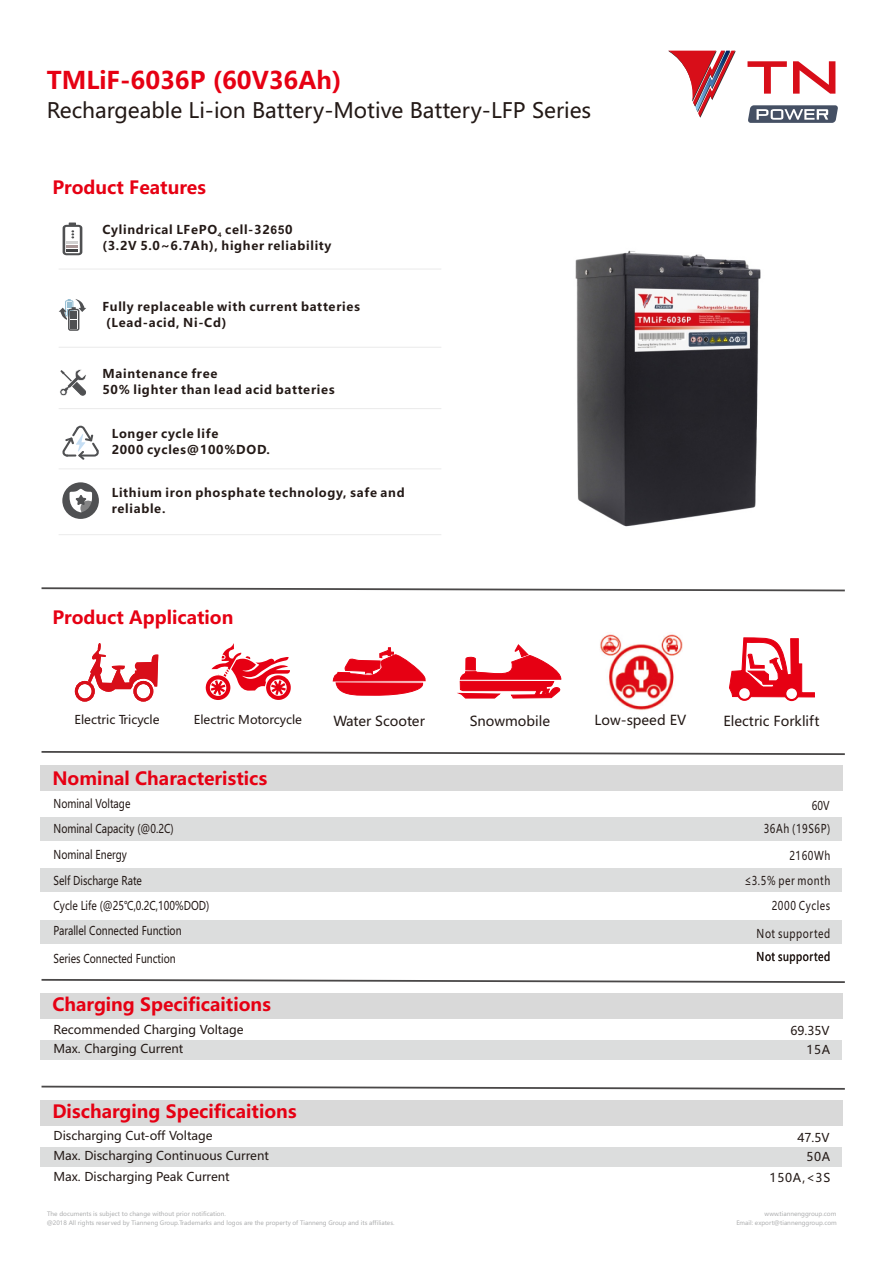
<style>
.page{position:relative;width:893px;height:1263px;background:#fff}
.page>*{position:absolute;margin:0;border:0;box-sizing:border-box;transform-origin:0 0}
.t1{font:700 24px "Microsoft Ya Hei";color:#e60013}
.t2{font:21px "Microsoft Ya Hei";color:#231916}
.t3{font:700 18px "Microsoft Ya Hei";color:#e60013}
.t4{font:13.5px "Microsoft Ya Hei";color:#231916}
.t5{font:700 12px/15.9px "Microsoft Ya Hei";letter-spacing:.06em;color:#231916}
.t6{font:12px/20.7px "Microsoft Ya Hei";color:#231916}
.t7{font:12px/25.8px "Microsoft Ya Hei";color:#231916;scale:.8 1}
.t8{font:12px "Microsoft Ya Hei";letter-spacing:.06em;color:#231916;scale:.8 1}
.t9{font:6px/9px "Microsoft Ya Hei";color:#aeafb0;text-align:right}
.s1{font-family:"Arial"}
</style>
<div class="page">
<svg style="left:668px;top:51px;width:67px;height:67px"></svg>
<svg style="left:793px;top:61px;width:42px;height:33px"></svg>
<svg style="left:747px;top:61px;width:40px;height:33px"></svg>
<svg style="left:748px;top:105px;width:90px;height:18px;background:#777f8d"></svg>
<div style="left:40px;top:1040px;width:801px;height:19px;background:#dcdddd"></div>
<svg style="left:41px;top:979px;width:804px;height:4px"></svg>
<div style="left:40px;top:993px;width:802px;height:26px;background:#d9d9d9"></div>
<div style="left:40px;top:1147px;width:801px;height:19px;background:#dcdddd"></div>
<svg style="left:41px;top:1085px;width:804px;height:5px"></svg>
<div style="left:40px;top:1100px;width:802px;height:26px;background:#d9d9d9"></div>
<div style="left:40px;top:920px;width:801px;height:24px;background:#dcdddd"></div>
<div style="left:40px;top:868px;width:801px;height:24px;background:#dcdddd"></div>
<div style="left:40px;top:817px;width:801px;height:24px;background:#dcdddd"></div>
<div style="left:40px;top:766px;width:802px;height:25px;background:#d9d9d9"></div>
<svg style="left:41px;top:751px;width:804px;height:4px"></svg>
<hr style="left:59px;top:534px;width:382px;height:1px;background:#d9d9d9">
<hr style="left:59px;top:347px;width:382px;height:1px;background:#d9d9d9">
<hr style="left:59px;top:268px;width:382px;height:2px;background:#d9d9d9">
<hr style="left:59px;top:468px;width:382px;height:1px;background:#d9d9d9">
<svg style="left:59px;top:299px;width:27px;height:32px"></svg>
<svg style="left:63px;top:223px;width:19px;height:32px"></svg>
<svg style="left:62px;top:426px;width:37px;height:34px"></svg>
<svg style="left:60px;top:369px;width:26px;height:27px"></svg>
<div style="left:62px;top:482px;width:37px;height:37px;background:#4f5052;border-radius:50%"></div>
<svg style="left:70px;top:489px;width:22px;height:23px"></svg>
<img style="left:618px;top:700px;width:47px;height:10px">
<div style="left:732px;top:681px;width:25px;height:25px;border:2px solid #fff;border-radius:50%"></div>
<div style="left:779px;top:681px;width:25px;height:25px;border:2px solid #fff;border-radius:50%"></div>
<div style="left:737px;top:686px;width:15px;height:15px;border:2px solid #e60013;border-radius:50%"></div>
<div style="left:784px;top:686px;width:15px;height:15px;border:2px solid #e60013;border-radius:50%"></div>
<svg style="left:41px;top:587px;width:804px;height:113px"></svg>
<div style="left:75px;top:681px;width:20px;height:20px;border:3px solid #d80e19;border-radius:50%"></div>
<div style="left:133px;top:681px;width:20px;height:20px;border:3px solid #d80e19;border-radius:50%"></div>
<hr style="left:59px;top:408px;width:382px;height:1px;background:#d9d9d9">
<img style="left:575px;top:250px;width:186px;height:277px">
<h1 class="t1" style="left:47px;top:70px;width:296px">TMLiF-6036P (60V36Ah)</h1>
<h2 class="t2" style="left:47px;top:100px;width:546px">Rechargeable Li-ion Battery-Motive Battery-LFP Series</h2>
<h3 class="t3" style="left:52px;top:179px;width:155px">Product Features</h3>
<p class="t5" style="left:102px;top:223px;width:231px">Cylindrical LFePO<sub>4</sub> cell-32<span class="s1">65</span>0<br>(3.2V 5.0~6.7Ah), higher reliability</p>
<p class="t5" style="left:102px;top:299px;width:259px">Fully replaceable with current batteries (Lead-acid, Ni-Cd)</p>
<p class="t5" style="left:102px;top:367px;width:234px">Maintenance free<br>50% lighter than lead acid batteries</p>
<p class="t5" style="left:112px;top:427px;width:160px">Longer cycle life<br>2000 cycles@100%DOD.</p>
<p class="t5" style="left:112px;top:485px;width:294px">Lithium iron phosphate technology, safe and reliable.</p>
<h3 class="t3" style="left:52px;top:609px;width:183px">Product Application</h3>
<p class="t6" style="left:74px;top:711px;width:87px">Electric Tricycle</p>
<p class="t4" style="left:333px;top:715px;width:93px">Water Scooter</p>
<p class="t4" style="left:470px;top:715px;width:82px">Snowmobile</p>
<p class="t4" style="left:594px;top:714px;width:93px">Low-speed EV</p>
<p class="t4" style="left:723px;top:715px;width:98px">Electric Forklift</p>
<p class="t6" style="left:194px;top:711px;width:110px">Electric Motorcycle</p>
<h3 class="t3" style="left:52px;top:771px;width:216px">Nominal Characteristics</h3>
<p class="t7" style="left:54px;top:792px;width:98px">Nominal Voltage</p>
<p class="t7" style="left:812px;top:793px;width:24px">60V</p>
<p class="t7" style="left:54px;top:816px;width:152px">Nominal Capacity (@0.2C)<br>Nominal Energy</p>
<p class="t8" style="left:764px;top:824px;width:85px">36Ah (19S6P)</p>
<p class="t7" style="left:789px;top:844px;width:53px">2160Wh</p>
<p class="t7" style="left:54px;top:869px;width:112px">Self Discharge Rate</p>
<p class="t8" style="left:745px;top:875px;width:109px">≤3.5% per month</p>
<p class="t7" style="left:54px;top:893px;width:196px">Cycle Life (@25℃,0.2C,100%DOD)</p>
<p class="t8" style="left:772px;top:900px;width:75px">2000 Cycles</p>
<p class="t7" style="left:54px;top:919px;width:162px">Parallel Connected Function</p>
<p class="t8" style="left:757px;top:928px;width:94px">Not supported</p>
<p class="t7" style="left:54px;top:947px;width:154px">Series Connected Function</p>
<p class="t8" style="left:757px;top:951px;width:94px">Not supported</p>
<h3 class="t3" style="left:52px;top:997px;width:220px">Charging Specificaitions</h3>
<p class="t6" style="left:54px;top:1020px;width:191px">Recommended Charging Voltage</p>
<p class="t6" style="left:790px;top:1021px;width:41px">69.35V</p>
<p class="t6" style="left:54px;top:1039px;width:131px">Max. Charging Current</p>
<p class="t6" style="left:806px;top:1040px;width:25px">15A</p>
<h3 class="t3" style="left:52px;top:1103px;width:246px">Discharging Specificaitions</h3>
<p class="t6" style="left:54px;top:1127px;width:161px">Discharging Cut-off Voltage</p>
<p class="t6" style="left:797px;top:1128px;width:34px">47.5V</p>
<p class="t6" style="left:54px;top:1146px;width:217px">Max. Discharging Continuous Current<br>Max. Discharging Peak Current</p>
<p class="t6" style="left:806px;top:1147px;width:25px">50A</p>
<p class="t6" style="left:770px;top:1168px;width:62px">150A,&lt;3S</p>
<p class="t9" style="left:47px;top:1210px;width:180px">The documents is subject to change without prior notification.</p>
<p class="t9" style="left:736px;top:1210px;width:102px">www.tiannenggroup.com<br>Email: export@tiannenggroup.com</p>
<p class="t9" style="left:47px;top:1219px;width:349px">@2018 All rights reserved by Tianneng Group.Trademarks and logos are the property of Tianneng Group and its affiliates.</p>
</div>
